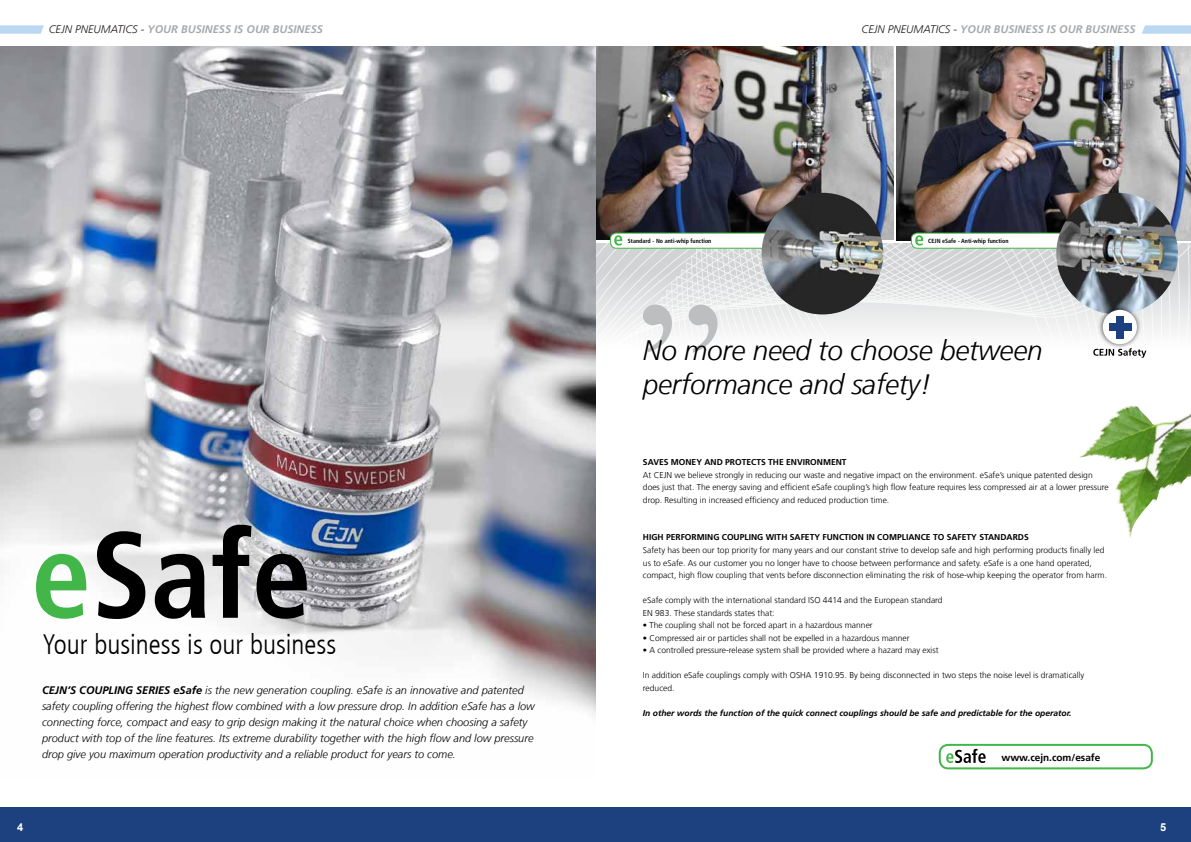
<style>
.page{position:relative;width:1191px;height:842px;background:#fff}
.page>*{position:absolute;margin:0;border:0;box-sizing:border-box;transform-origin:0 0}
.t1{font:italic 300 28px/34px "Frutiger LT Com";letter-spacing:-.01em;color:#000}
.t2{font:300 condensed 28px "Frutiger LT Com";color:#000}
.t3{font:italic 300 11px/16px "Frutiger LT Com";color:#000}
.t4{font:italic 700 11px "Frutiger LT Com";color:#a7a9ac}
.t5{font:700 11px "Arial";color:#fff}
.t6{font:700 10px "Frutiger LT Com";color:#000}
.t7{font:300 8.5px/12.5px "Frutiger LT Com";color:#000}
.t8{font:700 8.5px "Frutiger LT Com";color:#000}
.t9{font:italic 700 8.5px "Frutiger LT Com";color:#000}
.t10{font:700 condensed 6px "Frutiger LT Com";color:#000}
.s1{font-weight:300;color:#1d191c}
.s2{font-weight:700}
</style>
<div class="page">
<svg style="left:595px;top:244px;width:496px;height:114px"></svg>
<img style="left:896px;top:46px;width:295px;height:195px">
<img style="left:595px;top:46px;width:298px;height:194px">
<div style="left:610px;top:233px;width:211px;height:15px;background:#fff;border-radius:6px"></div>
<div style="left:610px;top:233px;width:211px;height:16px;border:1px solid #43b649;border-radius:6px"></div>
<svg style="left:614px;top:235px;width:8px;height:11px"></svg>
<img style="left:1079px;top:405px;width:112px;height:133px">
<img style="left:761px;top:193px;width:122px;height:121px;border-radius:61px">
<div style="left:911px;top:233px;width:211px;height:15px;background:#fff;border-radius:6px"></div>
<div style="left:911px;top:233px;width:211px;height:16px;border:1px solid #43b649;border-radius:6px"></div>
<svg style="left:915px;top:235px;width:8px;height:11px"></svg>
<img style="left:1056px;top:193px;width:122px;height:121px;border-radius:61px">
<div style="left:1097px;top:305px;width:45px;height:44px;background:#000;opacity:.75"></div>
<div style="left:1104px;top:311px;width:31px;height:32px;background:#fff;border-radius:50%"></div>
<div style="left:1102px;top:310px;width:35px;height:34px;border:2px solid #fff;border-radius:50%"></div>
<div style="left:1116px;top:316px;width:8px;height:22px;background:#1d417e"></div>
<div style="left:1109px;top:323px;width:22px;height:8px;background:#1d417e"></div>
<img style="left:0;top:46px;width:595px;height:669px">
<div style="left:0;top:808px;width:1191px;height:34px;background:#1d417e"></div>
<div style="left:938px;top:744px;width:214px;height:25px;border:2px solid #43b649;border-radius:9px"></div>
<svg style="left:946px;top:749px;width:39px;height:14px"></svg>
<svg style="left:643px;top:304px;width:74px;height:49px"></svg>
<svg style="left:97px;top:525px;width:210px;height:94px"></svg>
<svg style="left:36px;top:554px;width:50px;height:65px"></svg>
<svg style="left:0;top:25px;width:44px;height:9px"></svg>
<svg style="left:1142px;top:25px;width:49px;height:9px"></svg>
<svg style="left:1093px;top:348px;width:53px;height:10px"></svg>
<p class="t4" style="left:49px;top:23px;width:275px"><span class="s1">CEJN pne umatics -</span> Your business is our business</p>
<p class="t4" style="left:861px;top:23px;width:275px"><span class="s1">CEJN pne umatics -</span> Your business is our business</p>
<p class="t10" style="left:628px;top:237px;width:85px">Standard - No anti-whip function</p>
<p class="t10" style="left:928px;top:237px;width:82px">CEJN eSafe - Anti-whip function</p>
<h1 class="t2" style="left:42px;top:628px;width:296px">Your business is our business</h1>
<p class="t3" style="left:42px;top:682px;width:494px"><span class="s2">CEJN’s coupling series eSafe</span> is the new generation coupling. eSafe is an innovative and patented safety coupling offering the highest flow combined with a low pressure drop. In addition eSafe has a low connecting force, compact and easy to grip design making it the natural choice when choosing a safety product with top of the line features. Its extreme durability together with the high flow and low pressure drop give you maximum operation productivity and a reliable product for years to come.</p>
<h1 class="t1" style="left:643px;top:333px;width:401px">No more need to choose between performance and safety!</h1>
<p class="t8" style="left:643px;top:457px;width:205px">SAVES MONEY AND PROTECTS THE ENVIRONMENT</p>
<p class="t7" style="left:643px;top:469px;width:467px">At CEJN we believe strongly in reducing our waste and negative impact on the environment. eSafe’s unique patented design does just that. The energy saving and efficient eSafe coupling’s high flow feature requires less compressed air at a lower pressure drop. Resulting in increased efficiency and reduced production time.</p>
<p class="t8" style="left:643px;top:532px;width:387px">H IGH PERFORMING COUPLING WITH SAFETY FUNCTION IN COMPLIANCE TO SAFETY STANDARDS</p>
<p class="t7" style="left:643px;top:544px;width:465px">Safety has been our top priority for many years and our constant strive to develop safe and high performing products finally led us to eSafe. As our customer you no longer have to choose between performance and safety. eSafe is a one hand operated, compact, high flow coupling that vents before disconnection eliminating the risk of hose-whip keeping the operator from harm.</p>
<p class="t7" style="left:643px;top:594px;width:301px">eSafe comply with the international standard ISO 4414 and the European standard<br>EN 983. These standards states that:</p>
<p class="t7" style="left:643px;top:619px;width:231px">• The coupling shall not be forced apart in a hazardous manner</p>
<p class="t7" style="left:643px;top:631px;width:268px">• Compressed air or particles shall not be expelled in a hazardous manner</p>
<p class="t7" style="left:643px;top:644px;width:297px">• A controlled pressure-release system shall be provided where a hazard may exist</p>
<p class="t7" style="left:643px;top:669px;width:443px">In addition eSafe couplings comply with OSHA 1910.95. By being disconnected in two steps the noise level is dramatically reduced.</p>
<p class="t9" style="left:643px;top:708px;width:430px">In other words the function of the quick connect couplings should be safe and predictable for the operator.</p>
<p class="t6" style="left:1001px;top:751px;width:100px">WWW.CEJN.COM/ESAFE</p>
<p class="t5" style="left:17px;top:819px;width:8px">4</p>
<p class="t5" style="left:1160px;top:819px;width:8px">5</p>
</div>
